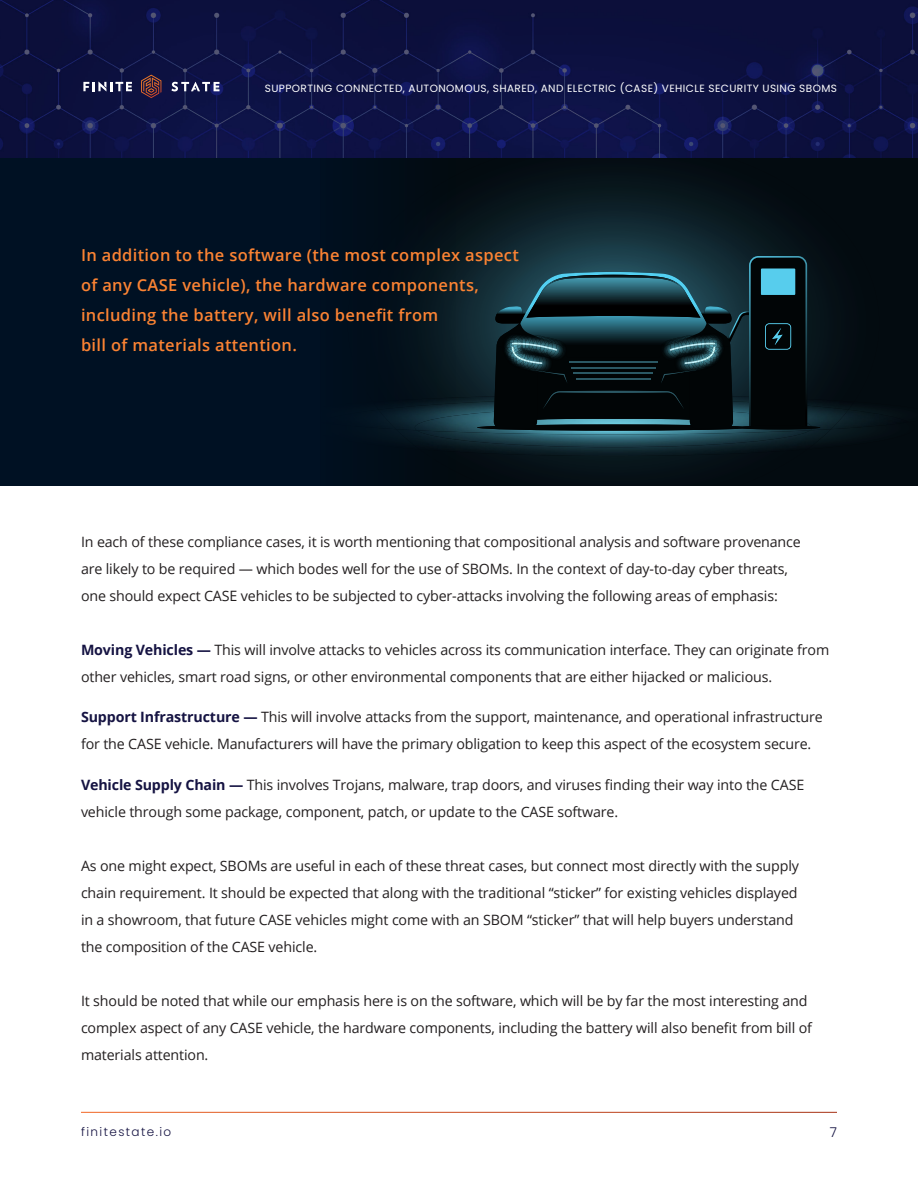
<style>
.page{position:relative;width:918px;height:1188px;background:#fff}
.page>*{position:absolute;margin:0;border:0;box-sizing:border-box;transform-origin:0 0}
.t1{font:600 16.5px/30px "Open Sans";letter-spacing:.02em;color:#fb8333}
.t2{font:14.25px/27px "Open Sans";letter-spacing:-.01em;color:#231f20}
.t3{font:300 13.5px "Poppins";color:#151342}
.t4{font:300 12px "Poppins";letter-spacing:.12em;color:#151342}
.t5{font:10.5px "Poppins";letter-spacing:.04em;color:#fff}
.s1{font-weight:700;color:#151342}
</style>
<div class="page">
<div style="left:0;top:153px;width:918px;height:333px;background:#001123"></div>
<svg style="left:383px;top:158px;width:535px;height:328px;fill:#030b10"></svg>
<svg style="left:377px;top:158px;width:502px;height:98px"></svg>
<img style="left:396px;top:449px;width:435px;height:7px">
<svg style="left:374px;top:256px;width:544px;height:193px"></svg>
<img style="left:0;top:0;width:918px;height:158px">
<svg style="left:172px;top:82px;width:47px;height:9px"></svg>
<svg style="left:83px;top:82px;width:49px;height:9px"></svg>
<svg style="left:141px;top:75px;width:20px;height:23px"></svg>
<p class="t5" style="left:265px;top:82px;width:574px">SUPPORTING CONNECTED, AUTONOMOUS, SHARED, AND ELECTRIC (CASE) VEHICLE SECURITY USING SBOMS</p>
<p class="t1" style="left:81px;top:240px;width:439px">In addition to the software (the most complex aspect of any CASE vehicle), the hardware components, including the battery, will also benefit from<br>bill of materials attention.</p>
<p class="t2" style="left:81px;top:528px;width:721px">In each of these compliance cases, it is worth mentioning that compositional analysis and software provenance are likely to be required — which bodes well for the use of SBOMs. In the context of day-to-day cyber threats, one should expect CASE vehicles to be subjected to cyber-attacks involving the following areas of emphasis:</p>
<p class="t2" style="left:81px;top:636px;width:750px"><span class="s1">Moving Vehicles —</span> This will involve attacks to vehicles across its communication interface. They can originate from other vehicles, smart road signs, or other environmental components that are either hijacked or malicious.</p>
<p class="t2" style="left:81px;top:703px;width:743px"><span class="s1">Support Infrastructure —</span> This will involve attacks from the support, maintenance, and operational infrastructure for the CASE vehicle. Manufacturers will have the primary obligation to keep this aspect of the ecosystem secure.</p>
<p class="t2" style="left:81px;top:771px;width:725px"><span class="s1">Vehicle Supply Chain —</span> This involves Trojans, malware, trap doors, and viruses finding their way into the CASE vehicle through some package, component, patch, or update to the CASE software.</p>
<p class="t2" style="left:81px;top:852px;width:720px">As one might expect, SBOMs are useful in each of these threat cases, but connect most directly with the supply chain requirement. It should be expected that along with the traditional “sticker” for existing vehicles displayed in a showroom, that future CASE vehicles might come with an SBOM “sticker” that will help buyers understand the composition of the CASE vehicle.</p>
<p class="t2" style="left:81px;top:987px;width:733px">It should be noted that while our emphasis here is on the software, which will be by far the most interesting and complex aspect of any CASE vehicle, the hardware components, including the battery will also benefit from bill of materials attention.</p>
<p class="t4" style="left:81px;top:1125px;width:92px">finitestate.io</p>
<p class="t3" style="left:830px;top:1125px;width:9px">7</p>
</div>
